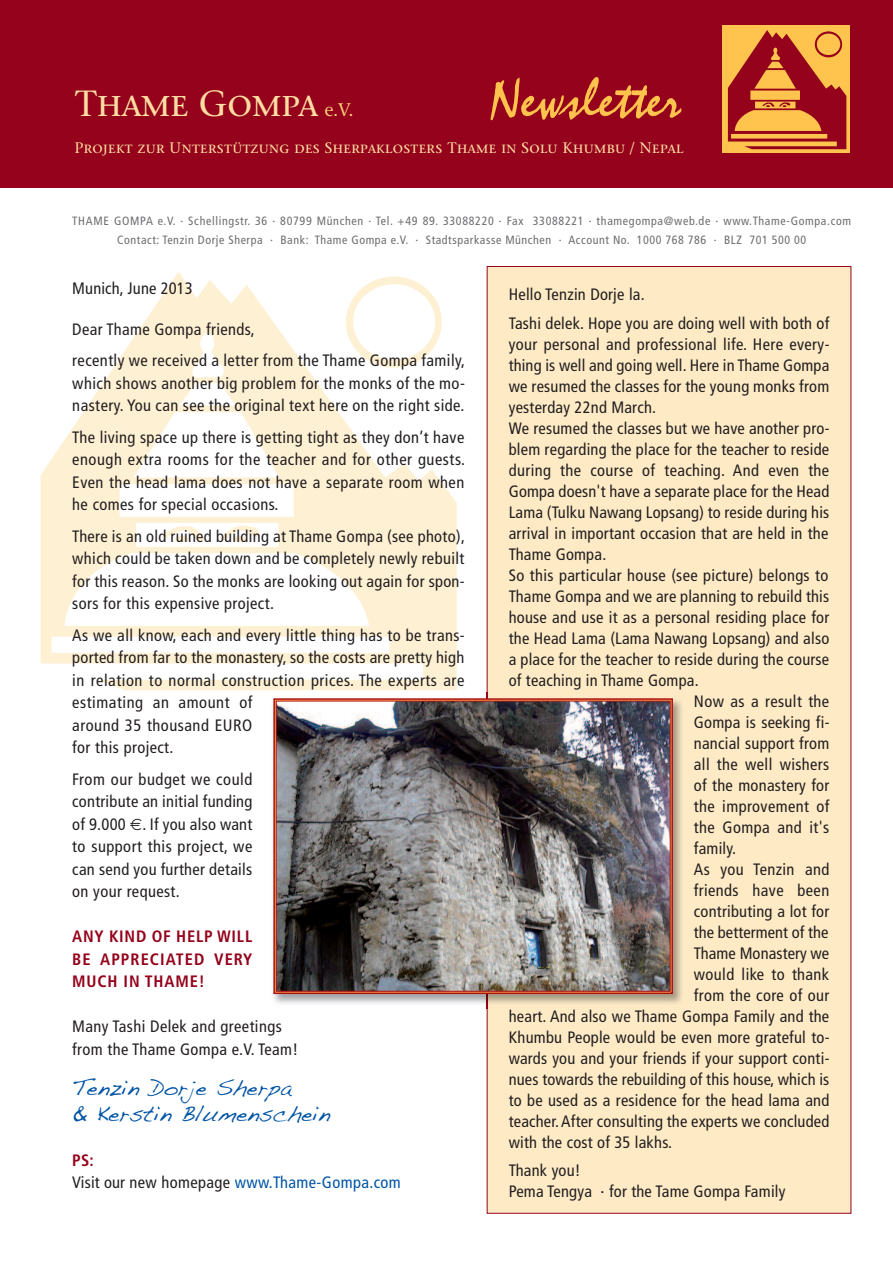
<style>
.page{position:relative;width:893px;height:1263px;background:#fff}
.page>*{position:absolute;margin:0;border:0;box-sizing:border-box;transform-origin:0 0}
.t1{font:54px "Mistral";color:#fec34d}
.t2{font:500 36px "Stone Serif Expert BQ";letter-spacing:-.005em;color:#ffdda3}
.t3{font:22.5px/25.5px "Handwriting Dakota";color:#0154a6}
.t4{font:condensed 16.5px/22.5px "Frutiger";letter-spacing:.015em;color:#231f20}
.t5{font:700 condensed 16.5px/22.5px "Frutiger";letter-spacing:.05em;color:#94021b;text-align:justify}
.t6{font:500 15px "Stone Serif Expert BQ";letter-spacing:.025em;color:#ffdda3}
.t7{font:condensed 12px/18px "Frutiger";letter-spacing:.05em;color:#6c6d70;text-align:center}
.s1{font-family:"Stone Serif BQ";font-size:18px;color:#fed07a}
.s2{font-size:18px;color:#fed07a}
.s3{font-weight:700;color:#94021b}
.s4{color:#0154a6}
</style>
<div class="page">
<img style="left:40px;top:272px;width:417px;height:418px">
<div style="left:1px;top:0;width:892px;height:187px;background:#94021b"></div>
<img style="left:723px;top:26px;width:127px;height:127px">
<div style="left:487px;top:267px;width:363px;height:946px;background:#feebc6"></div>
<img style="left:273px;top:692px;width:409px;height:317px">
<img style="left:278px;top:703px;width:390px;height:286px">
<div style="left:273px;top:698px;width:400px;height:296px;border:2px solid #b00d15"></div>
<div style="left:276px;top:701px;width:394px;height:290px;border:1px solid #b00d15"></div>
<h1 class="t1" style="left:491px;top:78px;width:191px">Newsletter</h1>
<p class="t6" style="left:75px;top:139px;width:610px">Projekt zur Unterstützung des Sherpaklosters Thame in Solu Khumbu / Nepal</p>
<h2 class="t2" style="left:75px;top:83px;width:280px">Thame Gompa <span class="s1">e</span><span class="s2">.V.</span></h2>
<p class="t7" style="left:72px;top:213px;width:780px">THAME GOMPA e.V. · Schellingstr. 36 · 80799 München · Tel. +49 89. 33088220 · Fax 33088221 · thamegompa@web.de · www.Thame-Gompa.com<br>Contact: Tenzin Dorje Sherpa · Bank: Thame Gompa e.V. · Stadtsparkasse München · Account No. 1000 768 786 · BLZ 701 500 00</p>
<p class="t4" style="left:72px;top:279px;width:122px">Munich, June 2013</p>
<p class="t4" style="left:72px;top:315px;width:394px;line-height:31.5px">Dear Thame Gompa friends,<br>recently we received a letter from the Thame Gompa family,</p>
<p class="t4" style="left:72px;top:373px;width:394px">which shows another big problem for the monks of the mo&shy;nastery. You can see the original text here on the right side.</p>
<p class="t4" style="left:72px;top:427px;width:394px;text-align:justify">The living space up there is getting tight as they don’t have enough extra rooms for the teacher and for other guests.<br>Even the head lama does not have a separate room when he comes for special occasions.</p>
<p class="t4" style="left:72px;top:526px;width:394px;text-align:justify">There is an old ruined building at Thame Gompa (see photo), which could be taken down and be completely newly rebuilt for this reason. So the monks are looking out again for spon&shy;sors for this expensive project.</p>
<p class="t4" style="left:72px;top:625px;width:394px">As we all know, each and every little thing has to be trans&shy;ported from far to the monastery, so the costs are pretty high in relation to normal construction prices. The experts are estimating an amount of<br>around 35 thousand EURO<br>for this project.</p>
<p class="t4" style="left:72px;top:769px;width:182px;text-align:justify">From our budget we could contribute an initial funding of 9.000 . If you also want to support this project, we can send you further details on your request.</p>
<p class="t5" style="left:72px;top:927px;width:182px">ANY KIND OF HELP WILL BE APPRECIATED VERY MUCH IN THAME!</p>
<p class="t4" style="left:72px;top:1017px;width:228px">Many Tashi Delek and greetings from the Thame Gompa e.V. Team!</p>
<h3 class="t3" style="left:72px;top:1075px;width:259px">Tenzin Dorje Sherpa<br>&amp; Kerstin Blumenschein</h3>
<p class="t4" style="left:72px;top:1150px;width:330px"><span class="s3">PS:<br></span>Visit our new homepage <span class="s4">www.Thame-Gompa.com</span></p>
<p class="t4" style="left:509px;top:282px;width:322px;line-height:28.5px">Hello Tenzin Dorje la.<br>Tashi delek. Hope you are doing well with both of</p>
<p class="t4" style="left:509px;top:334px;width:322px">your personal and professional life. Here every-</p>
<p class="t4" style="left:509px;top:355px;width:322px">thing is well and going well. Here in Thame Gompa</p>
<p class="t4" style="left:509px;top:376px;width:322px">we resumed the classes for the young monks from</p>
<p class="t4" style="left:509px;top:397px;width:149px">yesterday 22nd March.</p>
<p class="t4" style="left:509px;top:418px;width:322px">We resumed the classes but we have another pro-</p>
<p class="t4" style="left:509px;top:439px;width:322px">blem regarding the place for the teacher to reside</p>
<p class="t4" style="left:509px;top:460px;width:322px">during the course of teaching. And even the</p>
<p class="t4" style="left:509px;top:481px;width:322px">Gompa doesn't have a separate place for the Head</p>
<p class="t4" style="left:509px;top:502px;width:322px">Lama (Tulku Nawang Lopsang) to reside during his</p>
<p class="t4" style="left:509px;top:523px;width:321px">arrival in important occasion that are held in the</p>
<p class="t4" style="left:509px;top:544px;width:99px">Thame Gompa.</p>
<p class="t4" style="left:509px;top:565px;width:321px">So this particular house (see picture) belongs to</p>
<p class="t4" style="left:509px;top:586px;width:322px">Thame Gompa and we are planning to rebuild this</p>
<p class="t4" style="left:509px;top:607px;width:322px">house and use it as a personal residing place for</p>
<p class="t4" style="left:509px;top:628px;width:322px">the Head Lama (Lama Nawang Lopsang) and also</p>
<p class="t4" style="left:509px;top:649px;width:322px">a place for the teacher to reside during the course</p>
<p class="t4" style="left:509px;top:670px;width:191px">of teaching in Thame Gompa.</p>
<p class="t4" style="left:694px;top:691px;width:137px">Now as a result the</p>
<p class="t4" style="left:694px;top:712px;width:137px">Gompa is seeking fi-</p>
<p class="t4" style="left:694px;top:733px;width:137px">nancial support from</p>
<p class="t4" style="left:694px;top:754px;width:137px">all the well wishers</p>
<p class="t4" style="left:694px;top:775px;width:137px">of the monastery for</p>
<p class="t4" style="left:694px;top:796px;width:137px">the improvement of</p>
<p class="t4" style="left:694px;top:817px;width:137px">the Gompa and it's</p>
<p class="t4" style="left:694px;top:838px;width:44px">family.</p>
<p class="t4" style="left:694px;top:859px;width:137px">As you Tenzin and</p>
<p class="t4" style="left:694px;top:880px;width:137px">friends have been</p>
<p class="t4" style="left:694px;top:901px;width:137px">contributing a lot for</p>
<p class="t4" style="left:694px;top:922px;width:136px">the betterment of the</p>
<p class="t4" style="left:694px;top:943px;width:137px">Thame Monastery we</p>
<p class="t4" style="left:694px;top:964px;width:137px">would like to thank</p>
<p class="t4" style="left:694px;top:985px;width:137px">from the core of our</p>
<p class="t4" style="left:509px;top:1006px;width:322px">heart. And also we Thame Gompa Family and the</p>
<p class="t4" style="left:509px;top:1027px;width:322px">Khumbu People would be even more grateful to-</p>
<p class="t4" style="left:509px;top:1048px;width:322px">wards you and your friends if your support conti-</p>
<p class="t4" style="left:509px;top:1069px;width:322px">nues towards the rebuilding of this house, which is</p>
<p class="t4" style="left:509px;top:1090px;width:322px">to be used as a residence for the head lama and</p>
<p class="t4" style="left:509px;top:1111px;width:322px">teacher.After consulting the experts we concluded</p>
<p class="t4" style="left:509px;top:1132px;width:165px">with the cost of 35 lakhs.</p>
<p class="t4" style="left:509px;top:1161px;width:278px;line-height:21px">Thank you!<br>Pema Tengya · for the Tame Gompa Family</p>
</div>
